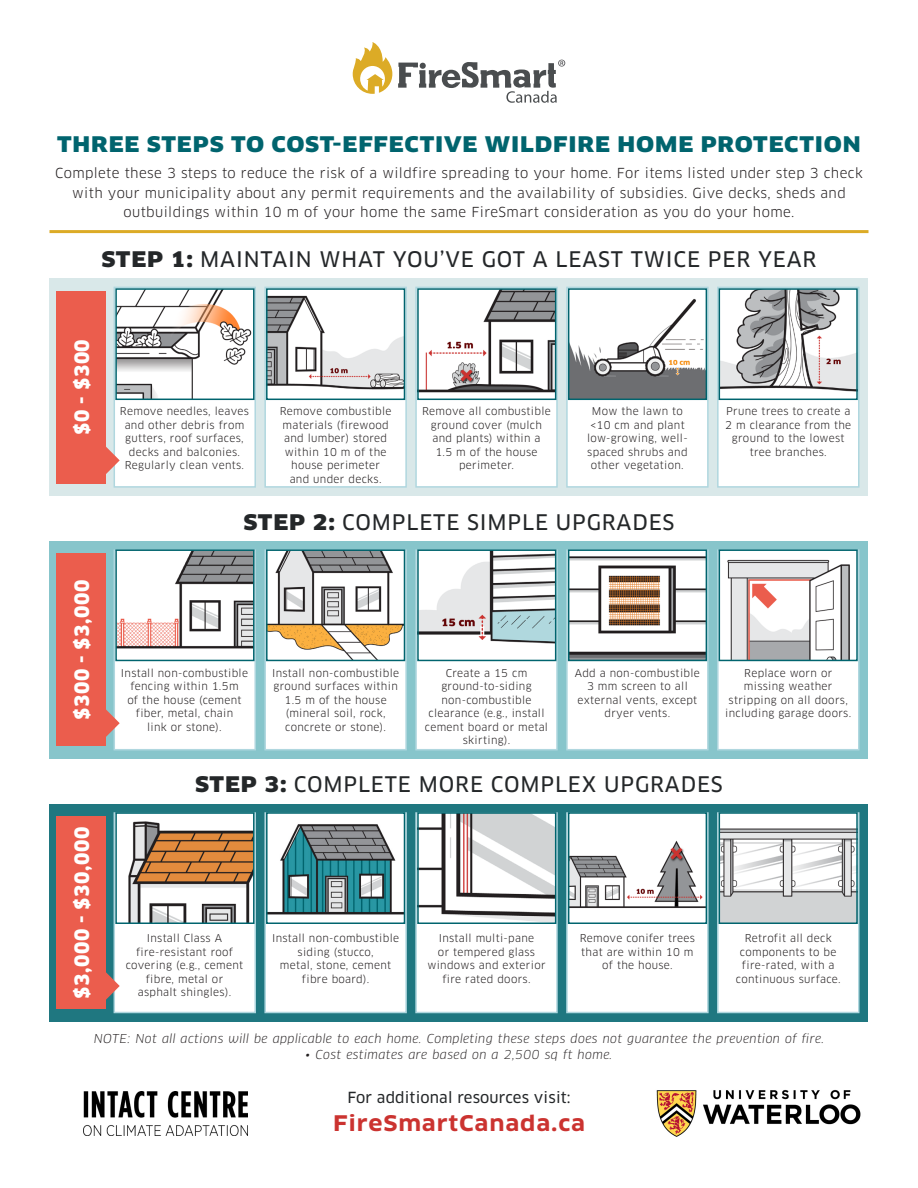
<style>
.page{position:relative;width:918px;height:1188px;background:#fff}
.page>*{position:absolute;margin:0;border:0;box-sizing:border-box;transform-origin:0 0}
.t1{font:21px "Clan Pro News";letter-spacing:.04em;color:#242729}
.t2{font:900 expanded 21px "Clan Pro";letter-spacing:.04em;color:#00646e}
.t3{font:700 expanded 21px "Clan Pro";letter-spacing:.04em;color:#cb3330}
.t4{font:900 19.5px "Clan Pro";letter-spacing:.03em;color:#fff}
.t5{font:15px "Clan Pro News";letter-spacing:.01em;color:#242729}
.t6{font:13.5px/19.5px "Clan Pro";letter-spacing:.03em;color:#231f20;text-align:center}
.t7{font:italic 12px "Clan Pro";letter-spacing:.03em;color:#231f20}
.t8{font:10.5px/13.5px "Clan Pro";letter-spacing:.03em;color:#231f20;text-align:center}
.s1{font-family:"Clan Pro";font-weight:900;font-stretch:expanded}
</style>
<div class="page">
<img style="left:656px;top:1090px;width:205px;height:47px">
<svg style="left:353px;top:42px;width:39px;height:52px"></svg>
<svg style="left:398px;top:60px;width:167px;height:43px"></svg>
<hr style="left:50px;top:230px;width:818px;height:3px;background:#dcab26">
<div style="left:50px;top:278px;width:818px;height:218px;background:#d9e8e9"></div>
<div style="left:50px;top:541px;width:818px;height:218px;background:#87c5cb"></div>
<div style="left:50px;top:804px;width:818px;height:218px;background:#1f7780"></div>
<div style="left:114px;top:287px;width:142px;height:201px;background:#fff;border:2px solid #b0d7df"></div>
<div style="left:114px;top:549px;width:142px;height:201px;background:#fff;border:2px solid #b0d7df"></div>
<div style="left:114px;top:812px;width:142px;height:201px;background:#fff;border:2px solid #b0d7df"></div>
<div style="left:415px;top:287px;width:143px;height:201px;background:#fff;border:2px solid #b0d7df"></div>
<div style="left:415px;top:549px;width:143px;height:201px;background:#fff;border:2px solid #b0d7df"></div>
<div style="left:415px;top:812px;width:143px;height:201px;background:#fff;border:2px solid #b0d7df"></div>
<div style="left:717px;top:287px;width:143px;height:201px;background:#fff;border:2px solid #b0d7df"></div>
<div style="left:717px;top:549px;width:143px;height:201px;background:#fff;border:2px solid #b0d7df"></div>
<div style="left:717px;top:812px;width:143px;height:201px;background:#fff;border:2px solid #b0d7df"></div>
<div style="left:264px;top:287px;width:143px;height:201px;background:#fff;border:2px solid #b0d7df"></div>
<div style="left:264px;top:549px;width:143px;height:201px;background:#fff;border:2px solid #b0d7df"></div>
<div style="left:264px;top:812px;width:143px;height:201px;background:#fff;border:2px solid #b0d7df"></div>
<div style="left:566px;top:287px;width:143px;height:201px;background:#fff;border:2px solid #b0d7df"></div>
<div style="left:566px;top:549px;width:143px;height:201px;background:#fff;border:2px solid #b0d7df"></div>
<div style="left:566px;top:812px;width:143px;height:201px;background:#fff;border:2px solid #b0d7df"></div>
<div style="left:57px;top:291px;width:49px;height:192px;background:#eb5d4d"></div>
<div style="left:57px;top:554px;width:49px;height:192px;background:#eb5d4d"></div>
<div style="left:57px;top:817px;width:49px;height:192px;background:#eb5d4d"></div>
<svg style="left:106px;top:437px;width:14px;height:46px"></svg>
<svg style="left:106px;top:700px;width:14px;height:46px"></svg>
<svg style="left:106px;top:963px;width:14px;height:46px"></svg>
<img style="left:118px;top:291px;width:134px;height:106px">
<div style="left:115px;top:288px;width:140px;height:112px;border:2px solid #00646e"></div>
<img style="left:118px;top:552px;width:134px;height:97px">
<div style="left:115px;top:549px;width:140px;height:112px;border:2px solid #00646e"></div>
<img style="left:128px;top:821px;width:124px;height:100px">
<div style="left:115px;top:812px;width:140px;height:112px;border:2px solid #00646e"></div>
<img style="left:420px;top:291px;width:133px;height:102px">
<div style="left:417px;top:288px;width:139px;height:112px;border:2px solid #00646e"></div>
<img style="left:420px;top:552px;width:133px;height:92px">
<div style="left:417px;top:549px;width:139px;height:112px;border:2px solid #00646e"></div>
<img style="left:420px;top:815px;width:133px;height:106px">
<div style="left:417px;top:812px;width:139px;height:112px;border:2px solid #00646e"></div>
<img style="left:269px;top:295px;width:133px;height:95px">
<div style="left:266px;top:288px;width:139px;height:112px;border:2px solid #00646e"></div>
<img style="left:269px;top:552px;width:133px;height:106px">
<div style="left:266px;top:549px;width:139px;height:112px;border:2px solid #00646e"></div>
<img style="left:269px;top:824px;width:133px;height:91px">
<div style="left:266px;top:812px;width:139px;height:112px;border:2px solid #00646e"></div>
<img style="left:571px;top:298px;width:133px;height:99px">
<div style="left:568px;top:288px;width:139px;height:112px;border:2px solid #00646e"></div>
<img style="left:571px;top:556px;width:133px;height:102px">
<div style="left:568px;top:549px;width:139px;height:112px;border:2px solid #00646e"></div>
<img style="left:571px;top:840px;width:133px;height:68px">
<div style="left:568px;top:812px;width:139px;height:112px;border:2px solid #00646e"></div>
<img style="left:722px;top:291px;width:133px;height:101px">
<div style="left:719px;top:288px;width:139px;height:112px;border:2px solid #00646e"></div>
<img style="left:727px;top:559px;width:123px;height:99px">
<div style="left:719px;top:549px;width:139px;height:112px;border:2px solid #00646e"></div>
<img style="left:722px;top:828px;width:133px;height:93px">
<div style="left:719px;top:812px;width:139px;height:112px;border:2px solid #00646e"></div>
<img style="left:83px;top:1091px;width:164px;height:44px">
<p class="t2" style="left:57px;top:132px;width:805px">THREE STEPS TO COST-EFFECTIVE WILDFIRE HOME PROTECTION</p>
<p class="t6" style="left:55px;top:163px;width:809px">Complete these 3 steps to reduce the risk of a wildfire spreading to your home. For items listed under step 3 check with your municipality about any permit requirements and the availability of subsidies. Give decks, sheds and outbuildings within 10 m of your home the same FireSmart consideration as you do your home.</p>
<p class="t1" style="left:101px;top:247px;width:717px"><span class="s1">STEP 1:</span> MAINTAIN WHAT YOU’VE GOT A LEAST TWICE PER YEAR</p>
<p class="t4" style="left:70px;top:435px;width:98px;rotate:-90deg">$0 - $300</p>
<p class="t4" style="left:70px;top:720px;width:142px;rotate:-90deg">$300 - $3,000</p>
<p class="t4" style="left:70px;top:999px;width:174px;rotate:-90deg">$3,000 - $30,000</p>
<p class="t8" style="left:120px;top:405px;width:131px">Remove needles, leaves and other debris from gutters, roof surfaces, decks and balconies.<br>Regularly clean vents.</p>
<p class="t8" style="left:280px;top:405px;width:113px;text-align:left">Remove combustible materials (firewood</p>
<p class="t8" style="left:284px;top:432px;width:105px">and lumber) stored within 10 m of the house perimeter</p>
<p class="t8" style="left:290px;top:472px;width:93px">and under decks.</p>
<p class="t8" style="left:422px;top:405px;width:130px">Remove all combustible ground cover (mulch and plants) within a<br>1.5 m of the house perimeter.</p>
<p class="t8" style="left:587px;top:405px;width:102px">Mow the lawn to &lt;10 cm and plant low-growing, well&shy;spaced shrubs and other vegetation.</p>
<p class="t1" style="left:243px;top:510px;width:433px"><span class="s1">STEP 2:</span> COMPLETE SIMPLE UPGRADES</p>
<p class="t8" style="left:725px;top:405px;width:128px">Prune trees to create a<br>2 m clearance from the ground to the lowest tree branches.</p>
<p class="t8" style="left:121px;top:666px;width:129px">Install non-combustible fencing within 1.5m<br>of the house (cement fiber, metal, chain<br>link or stone).</p>
<p class="t8" style="left:272px;top:666px;width:129px">Install non-combustible ground surfaces within<br>1.5 m of the house (mineral soil, rock, concrete or stone).</p>
<p class="t8" style="left:425px;top:666px;width:125px">Create a 15 cm ground-to-siding non-combustible clearance (e.g., install cement board or metal skirting).</p>
<p class="t8" style="left:575px;top:666px;width:127px">Add a non-combustible<br>3 mm screen to all external vents, except dryer vents.</p>
<p class="t8" style="left:725px;top:666px;width:127px">Replace worn or missing weather stripping on all doors, including garage doors.</p>
<p class="t1" style="left:195px;top:772px;width:529px"><span class="s1">STEP 3:</span> COMPLETE MORE COMPLEX UPGRADES</p>
<p class="t8" style="left:126px;top:932px;width:119px">Install Class A fire-resistant roof covering (e.g., cement fibre, metal or asphalt shingles).</p>
<p class="t8" style="left:272px;top:932px;width:129px">Install non-combustible siding (stucco,<br>metal, stone, cement fibre board).</p>
<p class="t8" style="left:427px;top:932px;width:120px">Install multi-pane<br>or tempered glass windows and exterior fire rated doors.</p>
<p class="t8" style="left:580px;top:932px;width:117px">Remove conifer trees that are within 10 m of the house.</p>
<p class="t8" style="left:736px;top:932px;width:106px">Retrofit all deck components to be fire-rated, with a continuous surface.</p>
<p class="t7" style="left:94px;top:1031px;width:732px">NOTE: Not all actions will be applicable to each home. Completing these steps does not guarantee the prevention of fire.</p>
<p class="t7" style="left:305px;top:1048px;width:309px">• Cost estimates are based on a 2,500 sq ft home.</p>
<p class="t5" style="left:347px;top:1089px;width:225px">For additional resources visit:</p>
<p class="t3" style="left:333px;top:1111px;width:253px">FireSmartCanada.ca</p>
</div>
